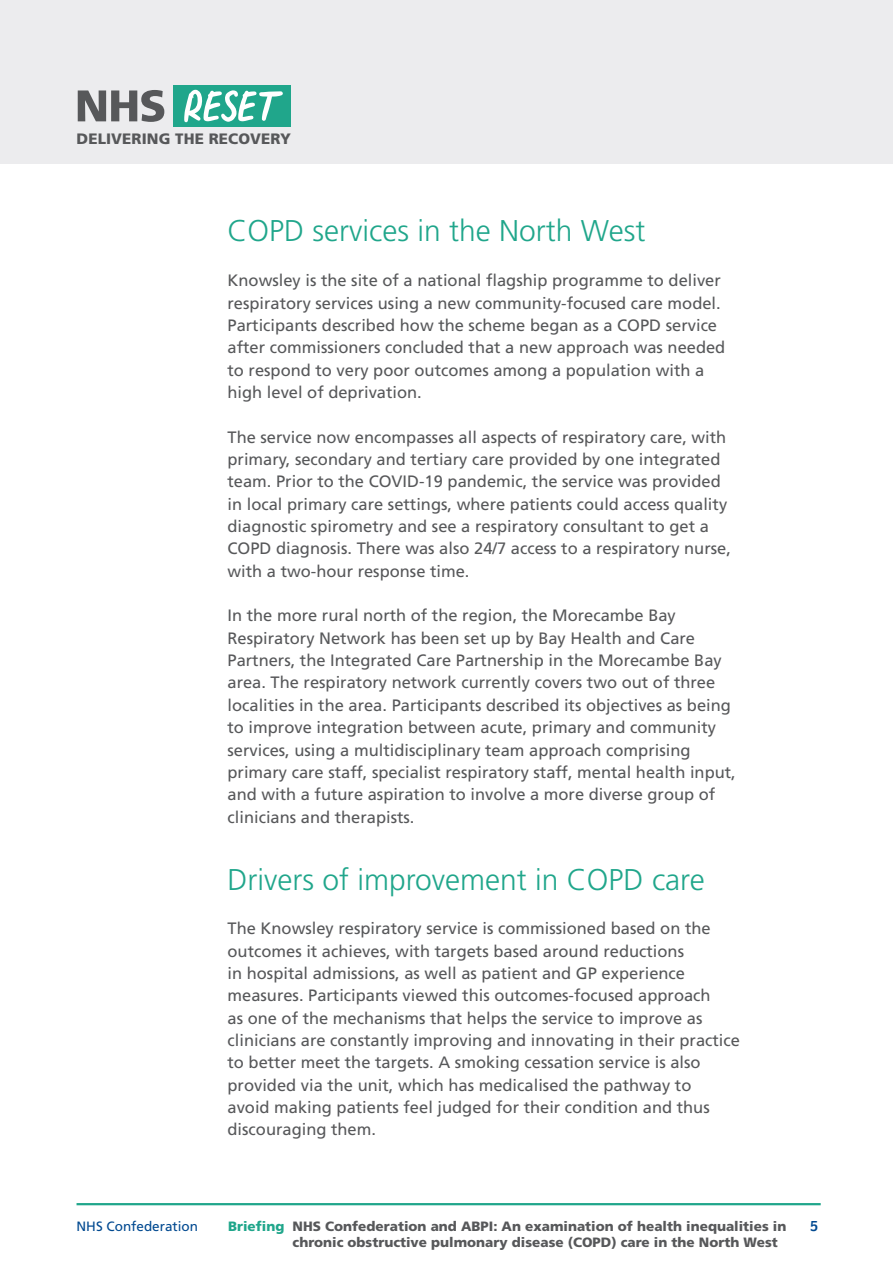
<style>
.page{position:relative;width:893px;height:1263px;background:#fff}
.page>*{position:absolute;margin:0;border:0;box-sizing:border-box;transform-origin:0 0}
.Heading_B{font:300 30px "Frutiger LT Std";color:#20a68b}
.Body{font:16.5px/22.4px "Frutiger LT Std";color:#57585a}
.t1{font:900 15px "Frutiger LT";letter-spacing:.005em;color:#57585a}
.t2{font:700 15px "Lexia";color:#014990}
.t3{font:900 13.5px/16.2px "Frutiger LT Std";color:#57585a}
.t4{font:13.5px "Frutiger LT Std";color:#014990}
.s1{color:#20a68b}
</style>
<div class="page">
<div style="left:0;top:0;width:893px;height:163px;background:#ececee"></div>
<hr style="left:77px;top:1203px;width:744px;height:2px;background:#20a68b">
<div style="left:174px;top:85px;width:117px;height:42px;background:#20a68b"></div>
<svg style="left:78px;top:90px;width:86px;height:32px"></svg>
<svg style="left:184px;top:90px;width:99px;height:32px"></svg>
<p class="t1" style="left:77px;top:130px;width:216px">DELIVERING THE RECOVERY</p>
<p class="Heading_B" style="left:227px;top:214px;width:419px">COPD services in the North West</p>
<p class="Body" style="left:227px;top:269px;width:499px">Knowsley is the site of a national flagship programme to deliver respiratory services using a new community-focused care model.<br>Participants described how the scheme began as a COPD service after commissioners concluded that a new approach was needed to respond to very poor outcomes among a population with a high level of deprivation.</p>
<p class="Body" style="left:227px;top:426px;width:505px">The service now encompasses all aspects of respiratory care, with primary, secondary and tertiary care provided by one integrated team. Prior to the COVID-19 pandemic, the service was provided in local primary care settings, where patients could access quality diagnostic spirometry and see a respiratory consultant to get a COPD diagnosis. There was also 24/7 access to a respiratory nurse, with a two-hour response time.</p>
<p class="Body" style="left:227px;top:605px;width:510px">In the more rural north of the region, the Morecambe Bay Respiratory Network has been set up by Bay Health and Care Partners, the Integrated Care Partnership in the Morecambe Bay area. The respiratory network currently covers two out of three localities in the area. Participants described its objectives as being to improve integration between acute, primary and community services, using a multidisciplinary team approach comprising primary care staff, specialist respiratory staff, mental health input, and with a future aspiration to involve a more diverse group of clinicians and therapists.</p>
<p class="Heading_B" style="left:227px;top:862px;width:479px">Drivers of improvement in COPD care</p>
<p class="Body" style="left:227px;top:917px;width:514px">The Knowsley respiratory service is commissioned based on the outcomes it achieves, with targets based around reductions<br>in hospital admissions, as well as patient and GP experience measures. Participants viewed this outcomes-focused approach<br>as one of the mechanisms that helps the service to improve as clinicians are constantly improving and innovating in their practice to better meet the targets. A smoking cessation service is also provided via the unit, which has medicalised the pathway to<br>avoid making patients feel judged for their condition and thus discouraging them.</p>
<p class="t4" style="left:77px;top:1218px;width:123px">NHS Confederation</p>
<p class="t3" style="left:293px;top:1218px;width:495px;text-indent:-65px"><span class="s1">Briefing</span> NHS Confederation and ABPI: An examination of health inequalities in chronic obstructive pulmonary disease (COPD) care in the North West</p>
<p class="t2" style="left:810px;top:1216px;width:10px">5</p>
</div>
